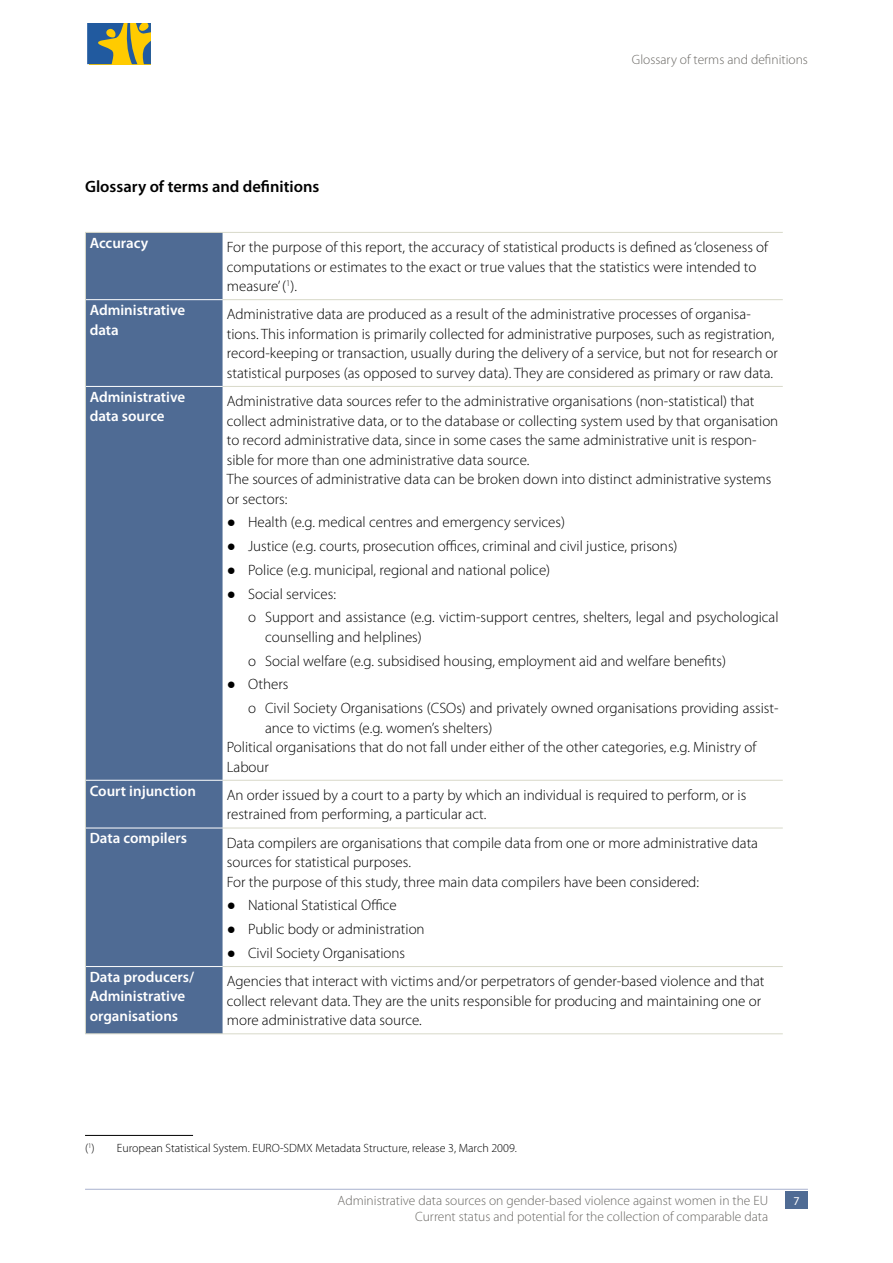
<style>
.page{position:relative;width:893px;height:1263px;background:#fff}
.page>*{position:absolute;margin:0;border:0;box-sizing:border-box;transform-origin:0 0}
.t1{font:600 16.5px "Myriad Pro";color:#000}
.t2{font:300 15px/19.5px "Myriad Pro";color:#000}
.t3{font:600 15px/19.5px "Myriad Pro";color:#fff}
.t4{font:300 13.5px/16.2px "Myriad Pro";color:#6a6864;text-align:right}
.t5{font:300 12px "Myriad Pro";color:#000}
.t6{font:12px "Myriad Pro";color:#fff}
.s1{font-family:"Arial Narrow";font-weight:400}
</style>
<div class="page">
<svg style="left:87px;top:23px;width:64px;height:41px;background:#888e55"></svg>
<div style="left:785px;top:1191px;width:23px;height:18px;background:#4f6b94"></div>
<hr style="left:85px;top:1189px;width:723px;height:1px;background:#a9b1ce">
<div style="left:86px;top:233px;width:137px;height:800px;background:#4f6b94"></div>
<hr style="left:85px;top:232px;width:138px;height:1px;background:#d8d9c9">
<hr style="left:85px;top:233px;width:1px;height:67px;background:#d8d9c9">
<hr style="left:223px;top:232px;width:560px;height:1px;background:#d8d9c9">
<hr style="left:85px;top:300px;width:1px;height:86px;background:#d8d9c9">
<hr style="left:223px;top:299px;width:560px;height:1px;background:#d8d9c9">
<hr style="left:85px;top:386px;width:1px;height:394px;background:#d8d9c9">
<hr style="left:223px;top:386px;width:560px;height:1px;background:#d8d9c9">
<hr style="left:85px;top:780px;width:1px;height:48px;background:#d8d9c9">
<hr style="left:223px;top:780px;width:560px;height:1px;background:#d8d9c9">
<hr style="left:85px;top:828px;width:1px;height:138px;background:#d8d9c9">
<hr style="left:223px;top:828px;width:560px;height:1px;background:#d8d9c9">
<hr style="left:85px;top:966px;width:1px;height:67px;background:#d8d9c9">
<hr style="left:223px;top:966px;width:560px;height:1px;background:#d8d9c9">
<hr style="left:85px;top:1033px;width:138px;height:1px;background:#d8d9c9">
<hr style="left:223px;top:1033px;width:560px;height:1px;background:#d8d9c9">
<hr style="left:86px;top:299px;width:137px;height:1px;background:#fff">
<hr style="left:86px;top:386px;width:137px;height:1px;background:#fff">
<hr style="left:86px;top:780px;width:137px;height:1px;background:#fff">
<hr style="left:86px;top:828px;width:137px;height:1px;background:#fff">
<hr style="left:86px;top:966px;width:137px;height:1px;background:#fff">
<hr style="left:85px;top:1135px;width:108px;height:1px;background:#000">
<p class="t1" style="left:85px;top:176px;width:236px">Glossary of terms and definitions</p>
<p class="t4" style="left:632px;top:52px;width:177px">Glossary of terms and definitions</p>
<p class="t3" style="left:90px;top:233px;width:60px">Accuracy</p>
<p class="t2" style="left:227px;top:238px;width:543px">For the purpose of this report, the accuracy of statistical products is defined as ‘closeness of computations or estimates to the exact or true values that the statistics were intended to measure’(<sup>1</sup>).</p>
<p class="t3" style="left:90px;top:300px;width:97px">Administrative data</p>
<p class="t2" style="left:227px;top:305px;width:553px">Administrative data are produced as a result of the administrative processes of organisa&shy;tions. This information is primarily collected for administrative purposes, such as registration, record-keeping or transaction, usually during the delivery of a service, but not for research or statistical purposes (as opposed to survey data). They are considered as primary or raw data.</p>
<p class="t3" style="left:90px;top:387px;width:97px">Administrative data source</p>
<p class="t2" style="left:227px;top:392px;width:553px">Administrative data sources refer to the administrative organisations (non-statistical) that collect administrative data, or to the database or collecting system used by that organisation to record administrative data, since in some cases the same administrative unit is respon&shy;sible for more than one administrative data source.<br>The sources of administrative data can be broken down into distinct administrative systems or sectors:</p>
<p class="t2" style="left:227px;top:513px;width:340px"><span class="s1">●</span> Health (e.g. medical centres and emergency services)</p>
<p class="t2" style="left:227px;top:537px;width:452px"><span class="s1">●</span> Justice (e.g. courts, prosecution offices, criminal and civil justice, prisons)</p>
<p class="t2" style="left:227px;top:560px;width:325px"><span class="s1">●</span> Police (e.g. municipal, regional and national police)</p>
<p class="t2" style="left:248px;top:582px;width:532px;line-height:23.7px;text-indent:-21px"><span class="s1">●</span> Social services:<br>o Support and assistance (e.g. victim-support centres, shelters, legal and psychological</p>
<p class="t2" style="left:248px;top:625px;width:479px;line-height:23.7px;text-indent:17px">counselling and helplines)<br>o Social welfare (e.g. subsidised housing, employment aid and welfare benefits)</p>
<p class="t2" style="left:248px;top:673px;width:532px;line-height:23.7px;text-indent:-21px"><span class="s1">●</span> Others<br>o Civil Society Organisations (CSOs) and privately owned organisations providing assist-</p>
<p class="t2" style="left:227px;top:718px;width:531px;text-indent:38px">ance to victims (e.g. women’s shelters)<br>Political organisations that do not fall under either of the other categories, e.g. Ministry of<br>Labour</p>
<p class="t3" style="left:90px;top:780px;width:108px">Court injunction</p>
<p class="t2" style="left:227px;top:785px;width:521px">An order issued by a court to a party by which an individual is required to perform, or is restrained from performing, a particular act.</p>
<p class="t3" style="left:90px;top:828px;width:99px">Data compilers</p>
<p class="t2" style="left:227px;top:833px;width:533px">Data compilers are organisations that compile data from one or more administrative data sources for statistical purposes.<br>For the purpose of this study, three main data compilers have been considered:</p>
<p class="t2" style="left:227px;top:896px;width:171px"><span class="s1">●</span> National Statistical Office</p>
<p class="t2" style="left:227px;top:920px;width:199px"><span class="s1">●</span> Public body or administration</p>
<p class="t2" style="left:227px;top:943px;width:180px"><span class="s1">●</span> Civil Society Organisations</p>
<p class="t3" style="left:90px;top:967px;width:106px">Data producers/<br>Administrative organisations</p>
<p class="t2" style="left:227px;top:972px;width:539px">Agencies that interact with victims and/or perpetrators of gender-based violence and that collect relevant data. They are the units responsible for producing and maintaining one or more administrative data source.</p>
<p class="t5" style="left:85px;top:1142px;width:433px">(<sup>1</sup>) European Statistical System. EURO-SDMX Metadata Structure, release 3, March 2009.</p>
<p class="t4" style="left:338px;top:1192px;width:432px">Administrative data sources on gender-based violence against women in the EU<br>Current status and potential for the collection of comparable data</p>
<p class="t6" style="left:793px;top:1193px;width:8px">7</p>
</div>
